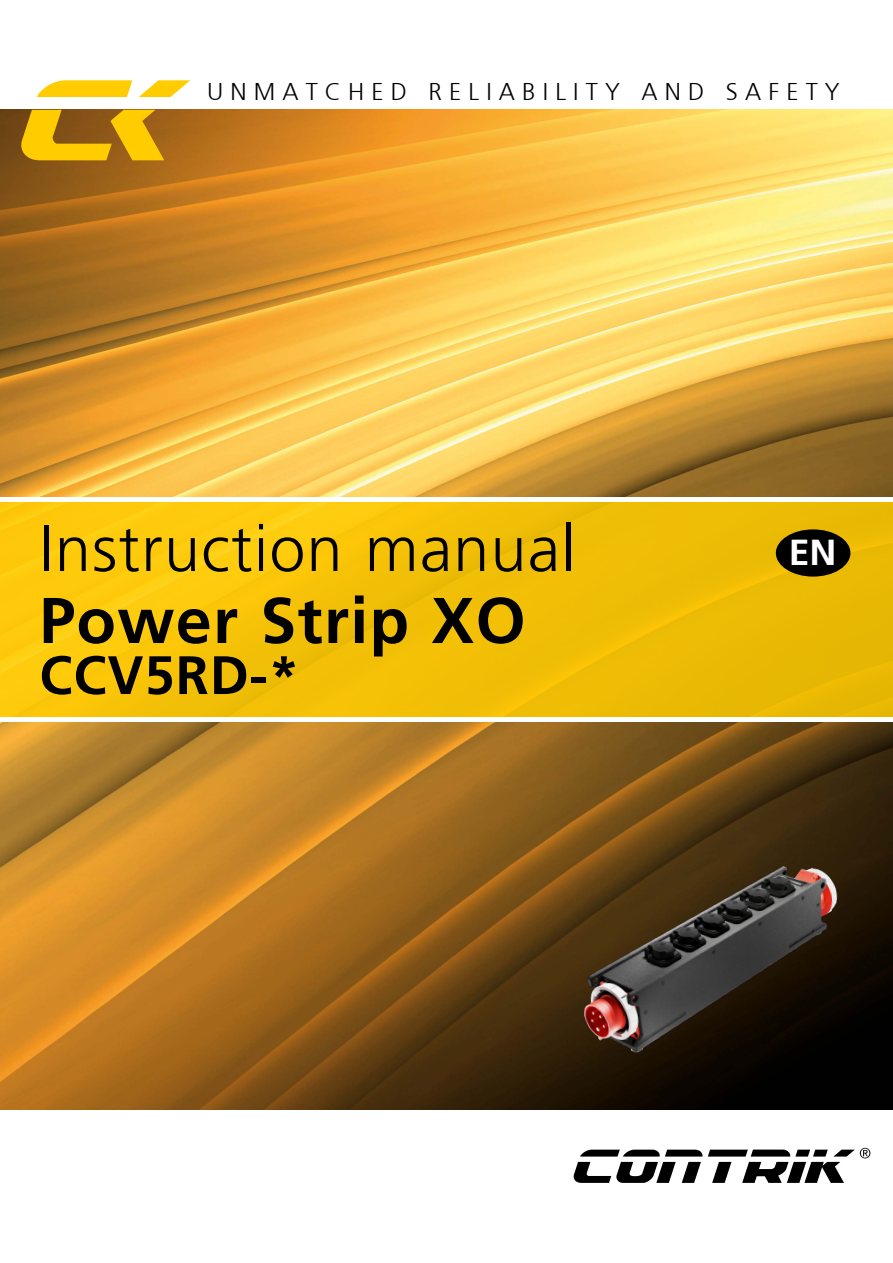
<style>
.page{position:relative;width:893px;height:1263px;background:#fff}
.page>*{position:absolute;margin:0;border:0;box-sizing:border-box;transform-origin:0 0}
.t1{font:300 64.5px "Frutiger";letter-spacing:.02em;color:#000}
.t2{font:700 64.5px "Frutiger";letter-spacing:.02em;color:#000}
.t3{font:700 54px "Frutiger";letter-spacing:.02em;color:#000}
.t4{font:700 36px "Frutiger";color:#fff;scale:1.04 1}
.t5{font:300 24.15px "Frutiger";letter-spacing:.295em;color:#000}
</style>
<div class="page">
<img style="left:0;top:110px;width:893px;height:999px">
<div style="left:0;top:500px;width:893px;height:219px;background:linear-gradient(to right,#ffcb0c,#e7b702)"></div>
<hr style="left:0;top:717px;width:893px;height:4px;background:#fff">
<div style="left:0;top:497px;width:893px;height:5px;background:#fff"></div>
<svg style="left:580px;top:1149px;width:122px;height:7px"></svg>
<svg style="left:682px;top:1162px;width:19px;height:21px"></svg>
<svg style="left:708px;top:1148px;width:162px;height:35px"></svg>
<svg style="left:573px;top:1162px;width:103px;height:21px"></svg>
<svg style="left:37px;top:80px;width:95px;height:17px;background:#ffd221"></svg>
<svg style="left:139px;top:80px;width:51px;height:17px"></svg>
<svg style="left:21px;top:110px;width:143px;height:50px;background:#cb970a"></svg>
<img style="left:554px;top:853px;width:319px;height:215px">
<div style="left:776px;top:529px;width:74px;height:48px;background:#000;border-radius:50%"></div>
<p class="t5" style="left:207px;top:78px;width:634px">UNMATCHED RELIABILITY AND SAFETY</p>
<h1 class="t1" style="left:39px;top:512px;width:538px">Instruction manual</h1>
<h1 class="t2" style="left:39px;top:583px;width:488px">Power Strip XO</h1>
<h2 class="t3" style="left:39px;top:643px;width:261px">CCV5RD-*</h2>
<h3 class="t4" style="left:789px;top:532px;width:48px">EN</h3>
</div>
